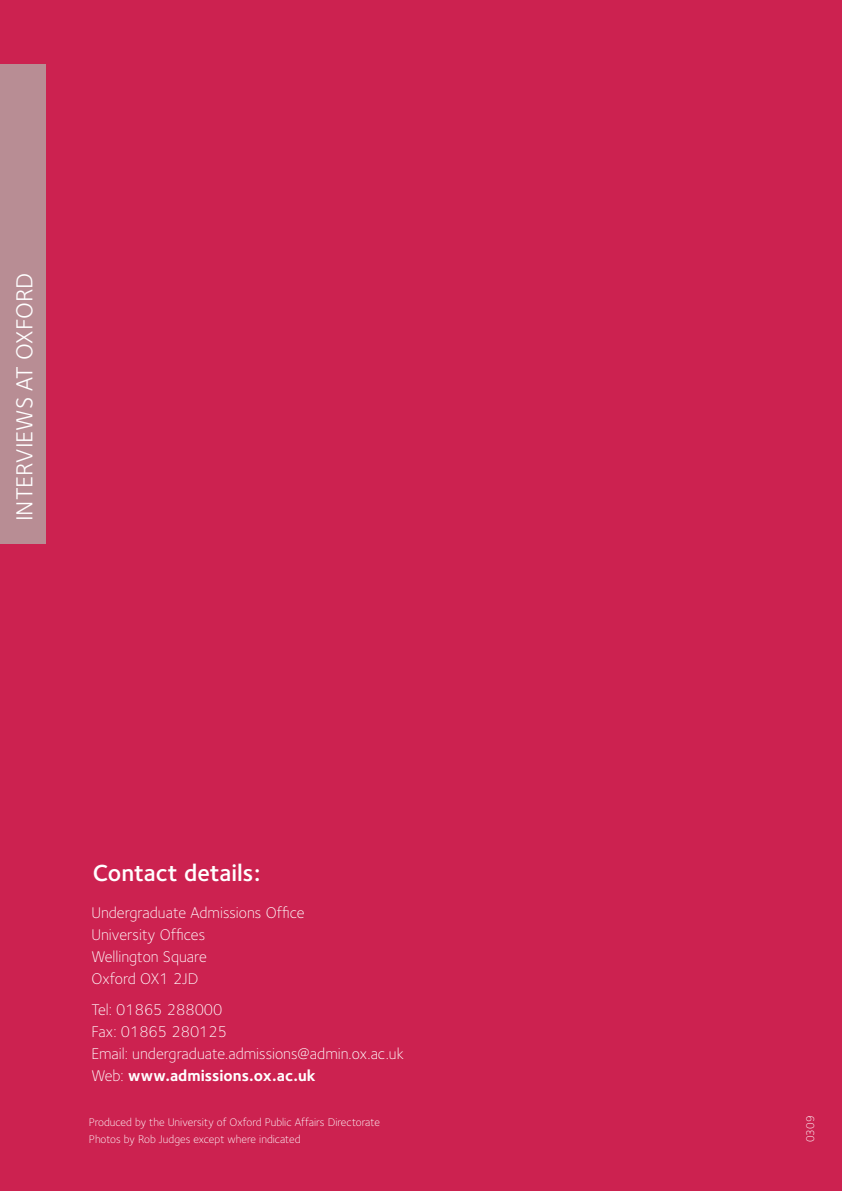
<style>
.page{position:relative;width:842px;height:1191px;background:#cc2250}
.page>*{position:absolute;margin:0;border:0;box-sizing:border-box;transform-origin:0 0}
.t1{font:24px "Foundry Sterling";color:#fff}
.t2{font:600 24px "Foundry Sterling";color:#fff}
.t3{font:300 16px/22px "Foundry Sterling";color:#fff}
.t4{font:300 11.6px/16.6px "Foundry Sterling";color:#fff}
.s1{font-weight:700}
</style>
<div class="page">
<div style="left:0;top:64px;width:45px;height:480px;background:#b88d94"></div>
<h1 class="t1" style="left:8px;top:521px;width:250px;rotate:-90deg">interviews at oxford</h1>
<h1 class="t2" style="left:93px;top:856px;width:169px">Contact details:</h1>
<p class="t3" style="left:91px;top:901px;width:215px">Undergraduate Admissions Office<br>University Offices<br>Wellington Square<br>Oxford OX1 2JD</p>
<p class="t3" style="left:91px;top:997px;width:314px">Tel: 01865 288000<br>Fax: 01865 280125<br>Email: undergraduate.admissions@admin.ox.ac.uk<br>Web: <span class="s1">www.admissions.ox.ac.uk</span></p>
<p class="t4" style="left:89px;top:1113px;width:292px">Produced by the University of Oxford Public Affairs Directorate<br>Photos by Rob Judges except where indicated</p>
<p class="t4" style="left:801px;top:1142px;width:28px;rotate:-90deg">0309</p>
</div>
